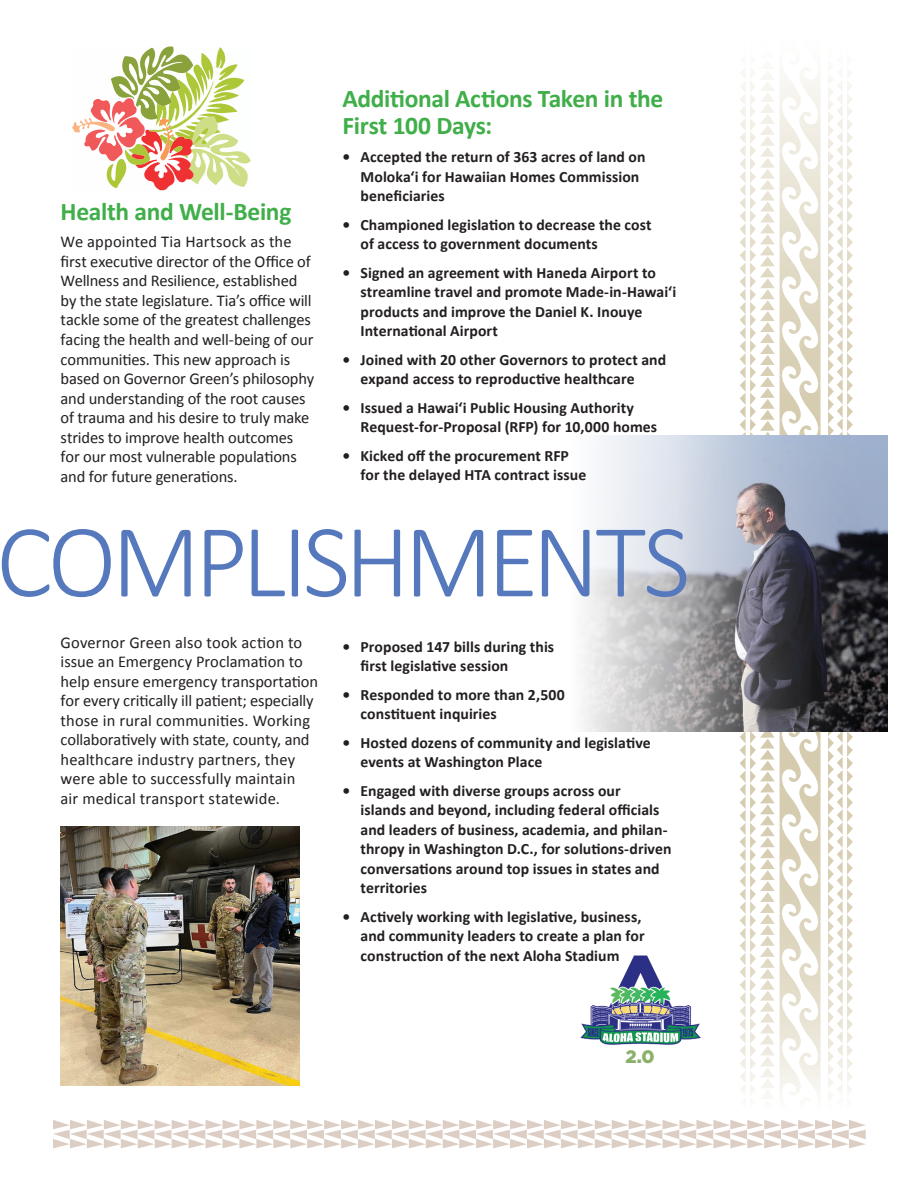
<style>
.page{position:relative;width:918px;height:1188px;background:#fff}
.page>*{position:absolute;margin:0;border:0;box-sizing:border-box;transform-origin:0 0}
.t1{font:300 105px "Calibri";letter-spacing:-.05em;color:#5679bd}
.t2{font:700 25.5px/27px "Calibri";letter-spacing:-.015em;color:#40ae49}
.t3{font:900 18px "Gotham";color:#8bb069}
.t4{font:16.5px/19.5px "Calibri";letter-spacing:-.01em;color:#231f20}
.t5{font:700 15.75px/19.5px "Calibri";letter-spacing:.005em;color:#231f20}
</style>
<div class="page">
<svg style="left:53px;top:1120px;width:813px;height:28px"></svg>
<img style="left:580px;top:956px;width:120px;height:88px">
<svg style="left:828px;top:73px;width:25px;height:363px"></svg>
<svg style="left:740px;top:73px;width:81px;height:363px"></svg>
<svg style="left:828px;top:731px;width:25px;height:364px"></svg>
<svg style="left:740px;top:731px;width:81px;height:364px"></svg>
<svg style="left:72px;top:47px;width:179px;height:143px"></svg>
<img style="left:678px;top:436px;width:209px;height:295px">
<img style="left:61px;top:826px;width:239px;height:259px">
<h2 class="t2" style="left:61px;top:199px;width:232px">Health and Well-Being</h2>
<p class="t4" style="left:61px;top:232px;width:255px">We appointed Tia Hartsock as the first executive director of the Office of Wellness and Resilience, established by the state legislature. Tia’s office will tackle some of the greatest challenges facing the health and well-being of our communities. This new approach is based on Governor Green’s philosophy and understanding of the root causes of trauma and his desire to truly make strides to improve health outcomes for our most vulnerable populations and for future generations.</p>
<h2 class="t2" style="left:343px;top:85px;width:322px">Additional Actions Taken in the<br>First 100 Days:</h2>
<p class="t5" style="left:361px;top:147px;width:287px;text-indent:-18px">• Accepted the return of 363 acres of land on<br>Molokaʻi for Hawaiian Homes Commission beneficiaries</p>
<p class="t5" style="left:361px;top:215px;width:293px;text-indent:-18px">• Championed legislation to decrease the cost of access to government documents</p>
<p class="t5" style="left:361px;top:263px;width:317px;text-indent:-18px">• Signed an agreement with Haneda Airport to streamline travel and promote Made-in-Hawaiʻi products and improve the Daniel K. Inouye International Airport</p>
<p class="t5" style="left:361px;top:350px;width:307px;text-indent:-18px">• Joined with 20 other Governors to protect and expand access to reproductive healthcare</p>
<p class="t5" style="left:361px;top:398px;width:298px;text-indent:-18px">• Issued a Hawaiʻi Public Housing Authority<br>Request-for-Proposal (RFP) for 10,000 homes</p>
<p class="t5" style="left:361px;top:446px;width:227px;text-indent:-18px">• Kicked off the procurement RFP for the delayed HTA contract issue</p>
<h1 class="t1" style="left:-4px;top:496px;width:696px">COMPLISHMENTS</h1>
<p class="t4" style="left:61px;top:633px;width:259px">Governor Green also took action to issue an Emergency Proclamation to help ensure emergency transportation for every critically ill patient; especially those in rural communities. Working collaboratively with state, county, and healthcare industry partners, they were able to successfully maintain<br>air medical transport statewide.</p>
<p class="t5" style="left:361px;top:637px;width:195px;text-indent:-18px">• Proposed 147 bills during this first legislative session</p>
<p class="t5" style="left:361px;top:685px;width:206px;text-indent:-18px">• Responded to more than 2,500 constituent inquiries</p>
<p class="t5" style="left:361px;top:733px;width:292px;text-indent:-18px">• Hosted dozens of community and legislative events at Washington Place</p>
<p class="t5" style="left:361px;top:781px;width:312px;text-indent:-18px">• Engaged with diverse groups across our<br>islands and beyond, including federal officials and leaders of business, academia, and philan&shy;thropy in Washington D.C., for solutions-driven conversations around top issues in states and territories</p>
<p class="t5" style="left:361px;top:907px;width:286px;text-indent:-18px">• Actively working with legislative, business, and community leaders to create a plan for construction of the next Aloha Stadium</p>
<p class="t3" style="left:626px;top:1044px;width:31px">2.0</p>
</div>
